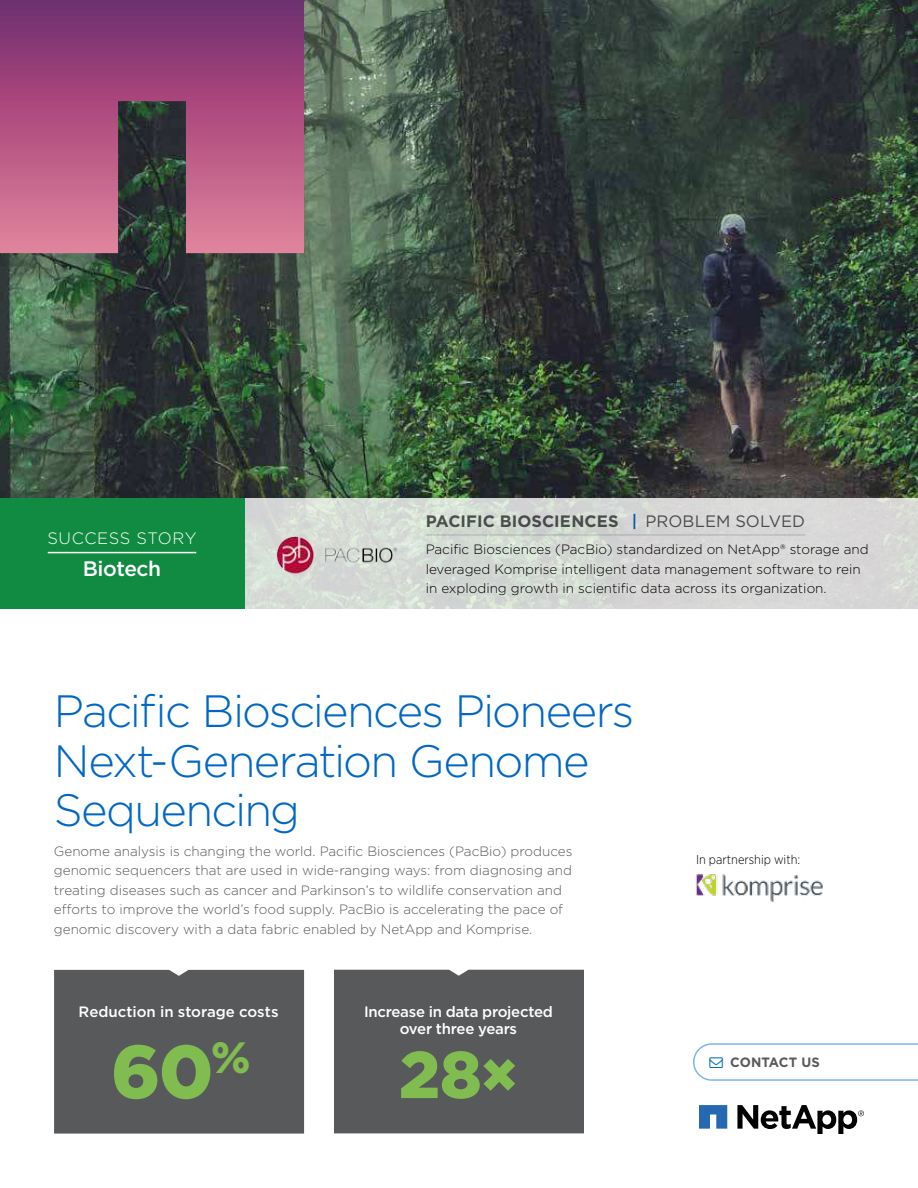
<style>
.page{position:relative;width:918px;height:1188px;background:#fff}
.page>*{position:absolute;margin:0;border:0;box-sizing:border-box;transform-origin:0 0}
.t1{font:900 75px "Gotham";color:#81bc50}
.t2{font:900 66px "Gotham";color:#81bc50}
.t3{font:300 45.3px/49.2px "Gotham";letter-spacing:-.035em;color:#0067c5}
.t4{font:500 21px "Gotham";letter-spacing:-.02em;color:#fff}
.t5{font:700 16.5px "Gotham";letter-spacing:.005em;color:#58595b}
.t6{font:300 16.5px "Gotham";letter-spacing:.03em;color:#fff}
.t7{font:500 15px/16.5px "Gotham";letter-spacing:-.015em;color:#fff;text-align:center}
.t8{font:300 13.5px/19.5px "Gotham";color:#58595b}
.t9{font:300 13.5px/19.5px "Gotham";color:#000}
.t10{font:700 13.5px "Gotham";letter-spacing:.01em;color:#58595b}
.t11{font:300 12.75px "Gotham Narrow";color:#000}
.s1{font-weight:500;color:#0067c5}
.s2{font-weight:400}
.s3{font-family:"Gotham Narrow"}
</style>
<div class="page">
<svg style="left:699px;top:1105px;width:28px;height:24px"></svg>
<svg style="left:737px;top:1105px;width:127px;height:29px"></svg>
<img style="left:0;top:0;width:918px;height:498px">
<svg style="left:0;top:0;width:304px;height:253px;background:#9c4f79"></svg>
<svg style="left:244px;top:498px;width:674px;height:111px;background:#d5dad5"></svg>
<div style="left:54px;top:970px;width:250px;height:164px;background:#58595b"></div>
<div style="left:334px;top:970px;width:250px;height:163px;background:#58595b"></div>
<div style="left:0;top:498px;width:244px;height:111px;background:#118b42"></div>
<hr style="left:48px;top:552px;width:148px;height:1px;background:#fff">
<div style="left:423px;top:515px;width:457px;height:97px;background:#000;opacity:.08"></div>
<hr style="left:426px;top:535px;width:379px;height:1px;background:#cccecf">
<img style="left:268px;top:527px;width:135px;height:53px">
<img style="left:696px;top:874px;width:127px;height:28px">
<svg style="left:693px;top:1043px;width:225px;height:38px"></svg>
<p class="t6" style="left:47px;top:531px;width:151px">SUCCESS STORY</p>
<h3 class="t4" style="left:83px;top:559px;width:80px">Biotech</h3>
<p class="t5" style="left:426px;top:514px;width:381px">PACIFIC BIOSCIENCES <span class="s1">|</span> <span class="s2">PROBLEM SOLVED</span></p>
<p class="t9" style="left:426px;top:540px;width:445px">Pacific Biosciences (PacBio) standardized on NetApp® storage and leveraged Komprise intelligent data management software to rein in exploding growth in scientific data across its organization.</p>
<h3 class="t3" style="left:54px;top:689px;width:582px">Pacific Biosciences Pioneers<br>Next-Generation Genome<br>Sequencing</h3>
<p class="t8" style="left:54px;top:842px;width:520px">Genome analysis is changing the world. Pacific Biosciences (PacBio) produces genomic sequencers that are used in wide-ranging ways: from diagnosing and treating diseases such as cancer and Parkinson’s to wildlife conservation and efforts to improve the world’s food supply. PacBio is accelerating the pace of genomic discovery with a data fabric enabled by NetApp and Komprise.</p>
<p class="t11" style="left:696px;top:854px;width:106px">In partnership with:</p>
<p class="t7" style="left:79px;top:1004px;width:201px">Reduction in storage costs</p>
<h1 class="t1" style="left:111px;top:1038px;width:141px">60<sup>%</sup></h1>
<p class="t7" style="left:364px;top:1004px;width:190px">Increase in data projected over three years</p>
<h2 class="t2" style="left:399px;top:1045px;width:121px">28<span class="s3">×</span></h2>
<p class="t10" style="left:730px;top:1057px;width:91px">CONTACT US</p>
</div>
